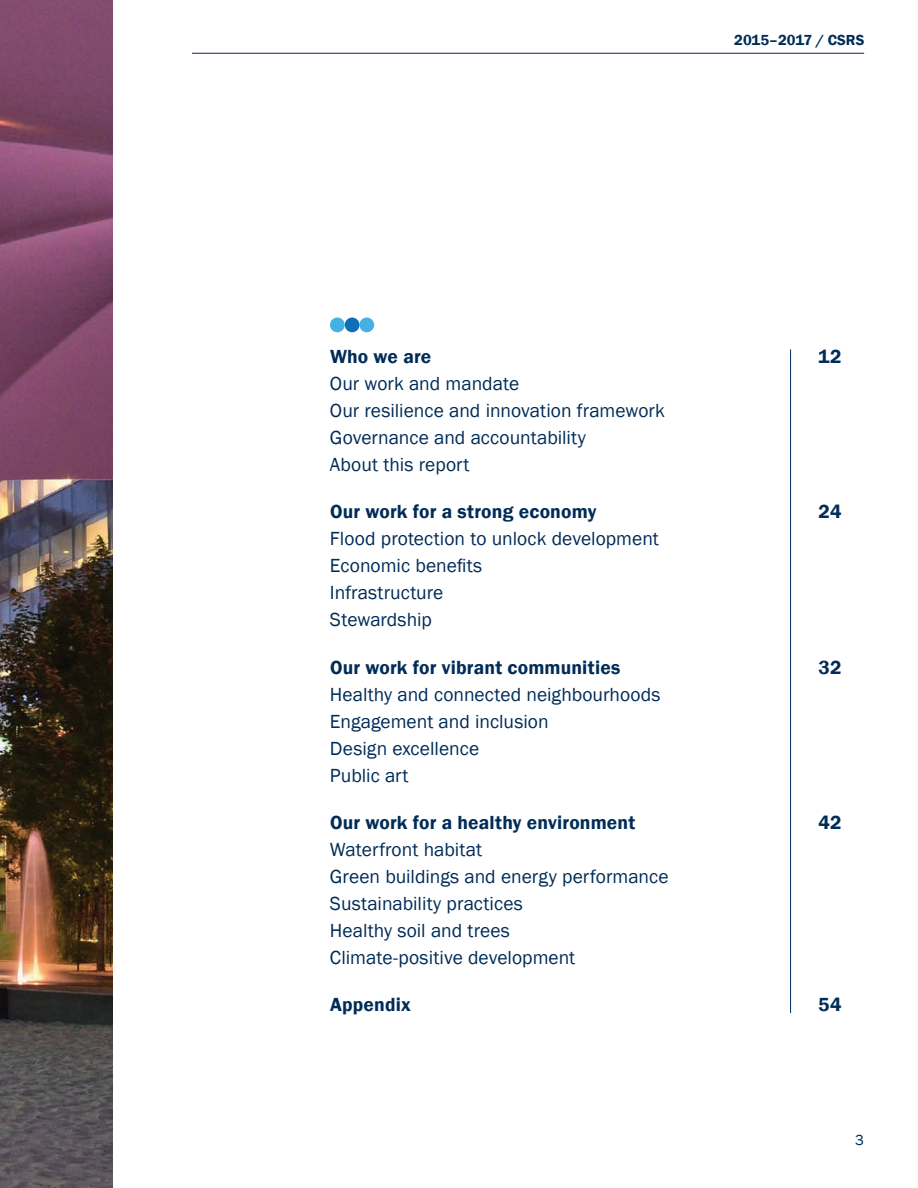
<style>
.page{position:relative;width:918px;height:1188px;background:#fff}
.page>*{position:absolute;margin:0;border:0;box-sizing:border-box;transform-origin:0 0}
.t1{font:19.5px/27px "Franklin Gothic";color:#002c58}
.t2{font:600 19.5px "Franklin Gothic";letter-spacing:.01em;color:#002c58}
.t3{font:600 15px "Franklin Gothic";color:#002c58}
.t4{font:15px "Franklin Gothic";color:#002c58}
</style>
<div class="page">
<img style="left:0;top:0;width:112px;height:1188px">
<hr style="left:790px;top:349px;width:1px;height:664px;background:#002c58">
<hr style="left:192px;top:53px;width:672px;height:1px;background:#002c58">
<div style="left:345px;top:318px;width:15px;height:14px;background:#126db7;border-radius:50%"></div>
<div style="left:330px;top:318px;width:15px;height:14px;background:#45b0e4;border-radius:50%"></div>
<div style="left:359px;top:318px;width:15px;height:14px;background:#45b0e4;border-radius:50%"></div>
<p class="t3" style="left:734px;top:31px;width:132px">2015–2017 / CSRS</p>
<p class="t2" style="left:330px;top:345px;width:103px">Who we are</p>
<p class="t2" style="left:818px;top:345px;width:25px">12</p>
<p class="t1" style="left:330px;top:371px;width:336px">Our work and mandate<br>Our resilience and innovation framework<br>Governance and accountability<br>About this report</p>
<p class="t2" style="left:330px;top:500px;width:268px">Our work for a strong economy</p>
<p class="t2" style="left:818px;top:500px;width:24px">24</p>
<p class="t1" style="left:330px;top:526px;width:330px">Flood protection to unlock development<br>Economic benefits<br>Infrastructure<br>Stewardship</p>
<p class="t2" style="left:330px;top:655px;width:292px">Our work for vibrant communities</p>
<p class="t2" style="left:819px;top:655px;width:24px">32</p>
<p class="t1" style="left:330px;top:681px;width:332px">Healthy and connected neighbourhoods<br>Engagement and inclusion<br>Design excellence<br>Public art</p>
<p class="t2" style="left:330px;top:810px;width:307px">Our work for a healthy environment</p>
<p class="t2" style="left:818px;top:810px;width:25px">42</p>
<p class="t1" style="left:330px;top:836px;width:340px">Waterfront habitat<br>Green buildings and energy performance<br>Sustainability practices<br>Healthy soil and trees<br>Climate-positive development</p>
<p class="t2" style="left:330px;top:993px;width:82px">Appendix</p>
<p class="t2" style="left:818px;top:993px;width:25px">54</p>
<p class="t4" style="left:855px;top:1130px;width:10px">3</p>
</div>
